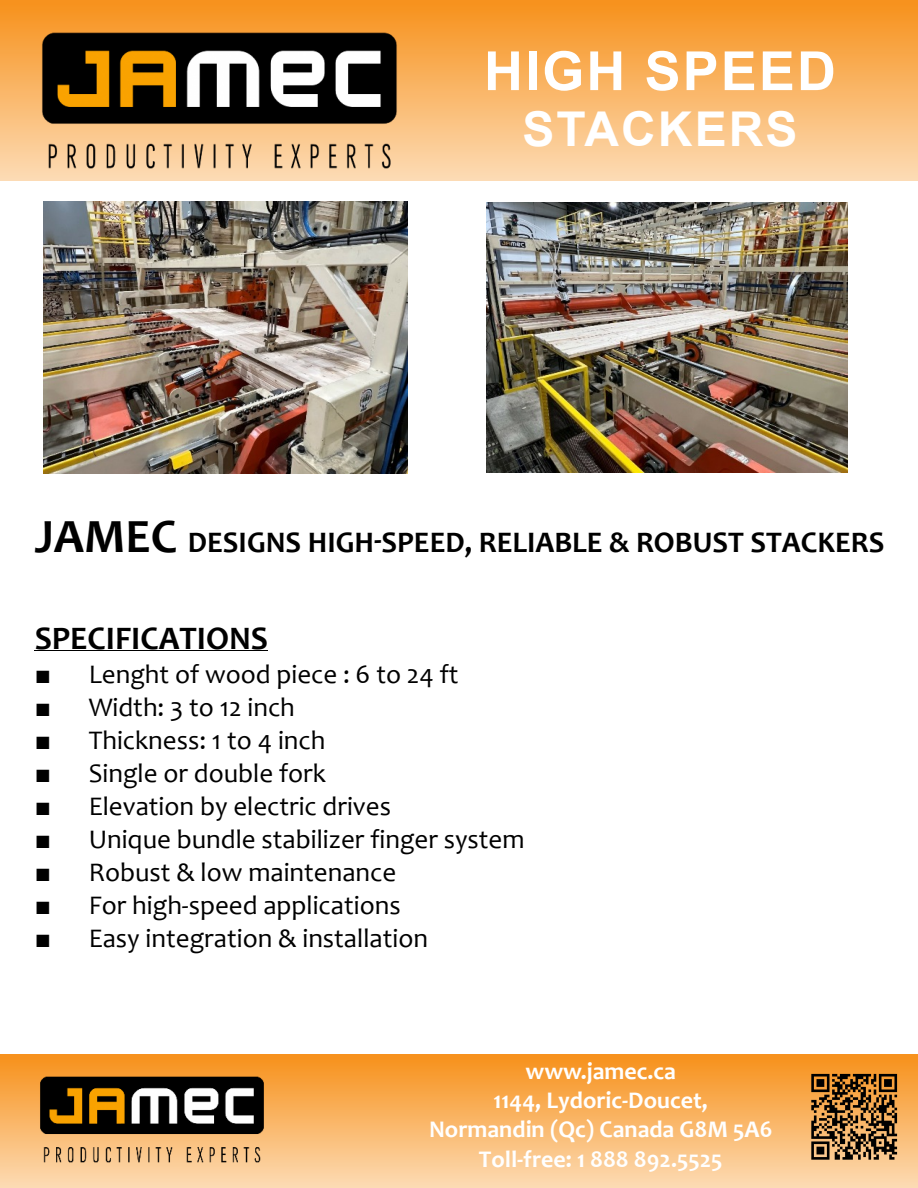
<style>
.page{position:relative;width:918px;height:1188px;background:#fff}
.page>*{position:absolute;margin:0;border:0;box-sizing:border-box;transform-origin:0 0}
.t1{font:700 54px "Arial";letter-spacing:.04em;color:#fff}
.t2{font:700 48px "Arial";letter-spacing:.045em;color:#fff}
.t3{font:700 33px "Candara";color:#000}
.t4{font:700 30px "Candara";color:#000}
.t5{font:27px "Candara";color:#000}
.t6{font:700 24px/29.2px "Candara";color:#fff;text-align:center}
.s1{font-size:48px}
.s2{font-family:"Times New Roman"}
</style>
<div class="page">
<div style="left:0;top:0;width:918px;height:180px;background:linear-gradient(to bottom,#f7911a,#fcdbb4)"></div>
<svg style="left:731px;top:115px;width:10px;height:13px"></svg>
<svg style="left:752px;top:118px;width:6px;height:7px"></svg>
<img style="left:33px;top:28px;width:368px;height:151px">
<hr style="left:35px;top:651px;width:233px;height:1px;background:#000">
<div style="left:0;top:1055px;width:918px;height:133px;background:linear-gradient(to bottom,#f7911a,#fcdbb4)"></div>
<img style="left:35px;top:1074px;width:232px;height:95px">
<img style="left:44px;top:201px;width:363px;height:273px">
<img style="left:487px;top:203px;width:360px;height:270px">
<svg style="left:811px;top:1074px;width:86px;height:86px;background:#7d5931"></svg>
<h1 class="t1" style="left:484px;top:33px;width:353px">HIGH SPEED</h1>
<h2 class="t2" style="left:522px;top:95px;width:277px">STACKERS</h2>
<p class="t4" style="left:35px;top:523px;width:851px"><span class="s1">JAMEC</span> DESIGNS HIGH-SPEED, RELIABLE &amp; ROBUST STACKERS</p>
<p class="t3" style="left:35px;top:617px;width:235px">SPECIFICATIONS</p>
<p class="t5" style="left:35px;top:657px;width:425px"><span class="s2">■</span> Lenght of wood piece : 6 to 24 ft</p>
<p class="t5" style="left:35px;top:690px;width:262px"><span class="s2">■</span> Width: 3 to 12 inch</p>
<p class="t5" style="left:35px;top:723px;width:292px"><span class="s2">■</span> Thickness: 1 to 4 inch</p>
<p class="t5" style="left:35px;top:756px;width:293px"><span class="s2">■</span> Single or double fork</p>
<p class="t5" style="left:35px;top:789px;width:358px"><span class="s2">■</span> Elevation by electric drives</p>
<p class="t5" style="left:35px;top:822px;width:491px"><span class="s2">■</span> Unique bundle stabilizer finger system</p>
<p class="t5" style="left:35px;top:855px;width:363px"><span class="s2">■</span> Robust &amp; low maintenance</p>
<p class="t5" style="left:35px;top:888px;width:367px"><span class="s2">■</span> For high-speed applications</p>
<p class="t5" style="left:35px;top:921px;width:395px"><span class="s2">■</span> Easy integration &amp; installation</p>
<p class="t6" style="left:429px;top:1056px;width:345px">www.jamec.ca<br>1144, Lydoric-Doucet,<br>Normandin (Qc) Canada G8M 5A6<br>Toll-free: 1 888 892.5525</p>
</div>
